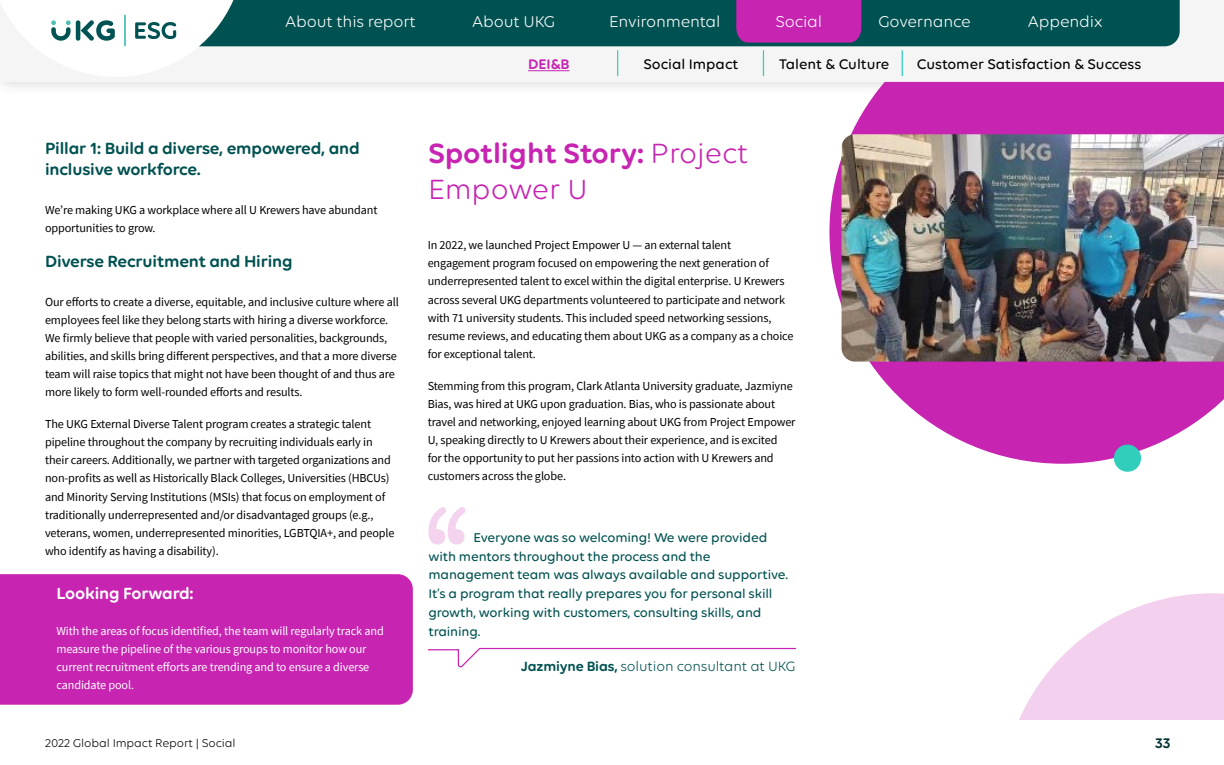
<style>
.page{position:relative;width:1224px;height:765px;background:#fff}
.page>*{position:absolute;margin:0;border:0;box-sizing:border-box;transform-origin:0 0}
.Section_Header{font:600 30px/36px "Volte Rounded";color:#c724b1}
.Section_Bullet_Heade{font:600 17.5px/21px "Volte Rounded";letter-spacing:-.01em;color:#005151}
.Section_Bullet_Heade-2{font:600 17.5px "Volte Rounded";letter-spacing:-.01em;color:#fff}
.t1{font:16.88px "Volte Rounded";letter-spacing:-.01em;color:#fff}
.t2{font:500 15px "Volte Rounded";color:#000}
.t3{font:600 15px "Volte Rounded";color:#c724b1}
.t4{font:600 15px "Volte Rounded";color:#003133}
.Quote_Name{font:14.62px "Volte Rounded";letter-spacing:-.01em;color:#005151}
.Quote_1{font:500 13.75px/18.8px "Volte Rounded";letter-spacing:-.01em;color:#005151}
.Section_body_text_1{font:12.25px/18.1px "Source Sans Pro";letter-spacing:-.01em;color:#000}
.Section_Bullet_Heade-3{font:12.25px/18.1px "Source Sans Pro";letter-spacing:-.01em;color:#fff}
.t5{font:12.25px "Volte Rounded";letter-spacing:-.01em;color:#000}
.s1{font-weight:400}
.s2{font-weight:600}
</style>
<div class="page">
<div style="left:0;top:0;width:1223px;height:96px;background:#000;opacity:.15"></div>
<div style="left:0;top:0;width:1223px;height:82px;background:#f5f5f5"></div>
<div style="left:233px;top:0;width:946px;height:46px;background:#005151"></div>
<svg style="left:51px;top:1px;width:182px;height:46px"></svg>
<hr style="left:124px;top:15px;width:2px;height:31px;background:#4ec1b4">
<div style="left:736px;top:0;width:125px;height:43px;background:#c724b1"></div>
<div style="left:0;top:574px;width:413px;height:131px;background:#c724b1"></div>
<svg style="left:829px;top:82px;width:394px;height:382px;fill:#c724b1"></svg>
<svg style="left:1019px;top:593px;width:204px;height:127px"></svg>
<div style="left:1113px;top:445px;width:27px;height:27px;background:#30cebb;border-radius:50%"></div>
<img style="left:841px;top:134px;width:382px;height:228px">
<svg style="left:428px;top:507px;width:38px;height:38px"></svg>
<svg style="left:427px;top:647px;width:369px;height:20px"></svg>
<hr style="left:762px;top:51px;width:2px;height:25px;background:#30cebb">
<svg style="left:901px;top:51px;width:1px;height:25px"></svg>
<hr style="left:528px;top:70px;width:41px;height:1px;background:#c724b1">
<svg style="left:617px;top:51px;width:1px;height:25px"></svg>
<h3 class="t1" style="left:285px;top:12px;width:132px">About this report</h3>
<h3 class="t1" style="left:472px;top:12px;width:84px">About UKG</h3>
<h3 class="t1" style="left:609px;top:12px;width:113px">Environmental</h3>
<h3 class="t1" style="left:775px;top:12px;width:48px">Social</h3>
<h3 class="t1" style="left:878px;top:12px;width:94px">Governance</h3>
<h3 class="t1" style="left:1027px;top:12px;width:76px">Appendix</h3>
<p class="t3" style="left:528px;top:55px;width:43px">DEI&amp;B</p>
<p class="t2" style="left:643px;top:55px;width:96px">Social Impact</p>
<p class="t2" style="left:779px;top:55px;width:112px">Talent &amp; Culture</p>
<p class="t2" style="left:916px;top:55px;width:226px">Customer Satisfaction &amp; Success</p>
<p class="Section_Bullet_Heade" style="left:45px;top:137px;width:316px">Pillar 1: Build a diverse, empowered, and inclusive workforce.</p>
<p class="Section_body_text_1" style="left:45px;top:201px;width:334px">We’re making UKG a workplace where all U Krewers have abundant opportunities to grow.</p>
<p class="Section_Bullet_Heade" style="left:45px;top:250px;width:249px">Diverse Recruitment and Hiring</p>
<p class="Section_body_text_1" style="left:45px;top:293px;width:355px">Our efforts to create a diverse, equitable, and inclusive culture where all employees feel like they belong starts with hiring a diverse workforce.<br>We firmly believe that people with varied personalities, backgrounds, abilities, and skills bring different perspectives, and that a more diverse team will raise topics that might not have been thought of and thus are more likely to form well-rounded efforts and results.</p>
<p class="Section_body_text_1" style="left:45px;top:415px;width:351px">The UKG External Diverse Talent program creates a strategic talent pipeline throughout the company by recruiting individuals early in their careers. Additionally, we partner with targeted organizations and non-profits as well as Historically Black Colleges, Universities (HBCUs) and Minority Serving Institutions (MSIs) that focus on employment of traditionally underrepresented and/or disadvantaged groups (e.g., veterans, women, underrepresented minorities, LGBTQIA+, and people who identify as having a disability).</p>
<p class="Section_Bullet_Heade-2" style="left:56px;top:583px;width:138px">Looking Forward:</p>
<p class="Section_Bullet_Heade-3" style="left:56px;top:622px;width:329px">With the areas of focus identified, the team will regularly track and measure the pipeline of the various groups to monitor how our current recruitment efforts are trending and to ensure a diverse candidate pool.</p>
<p class="t5" style="left:45px;top:736px;width:192px">2022 Global Impact Report | Social</p>
<p class="Section_Header" style="left:428px;top:135px;width:322px">Spotlight Story: <span class="s1">Project<br>Empower U</span></p>
<p class="Section_body_text_1" style="left:427px;top:236px;width:367px">In 2022, we launched Project Empower U — an external talent engagement program focused on empowering the next generation of underrepresented talent to excel within the digital enterprise. U Krewers across several UKG departments volunteered to participate and network with 71 university students. This included speed networking sessions, resume reviews, and educating them about UKG as a company as a choice for exceptional talent.</p>
<p class="Section_body_text_1" style="left:427px;top:376px;width:369px">Stemming from this program, Clark Atlanta University graduate, Jazmiyne Bias, was hired at UKG upon graduation. Bias, who is passionate about travel and networking, enjoyed learning about UKG from Project Empower U, speaking directly to U Krewers about their experience, and is excited<br>for the opportunity to put her passions into action with U Krewers and customers across the globe.</p>
<p class="Quote_1" style="left:428px;top:528px;width:361px;text-indent:45px">Everyone was so welcoming! We were provided with mentors throughout the process and the management team was always available and supportive.<br>It’s a program that really prepares you for personal skill growth, working with customers, consulting skills, and training.</p>
<p class="Quote_Name" style="left:521px;top:658px;width:276px"><span class="s2">Jazmiyne Bias,</span> solution consultant at UKG</p>
<p class="t4" style="left:1154px;top:734px;width:17px">33</p>
</div>
